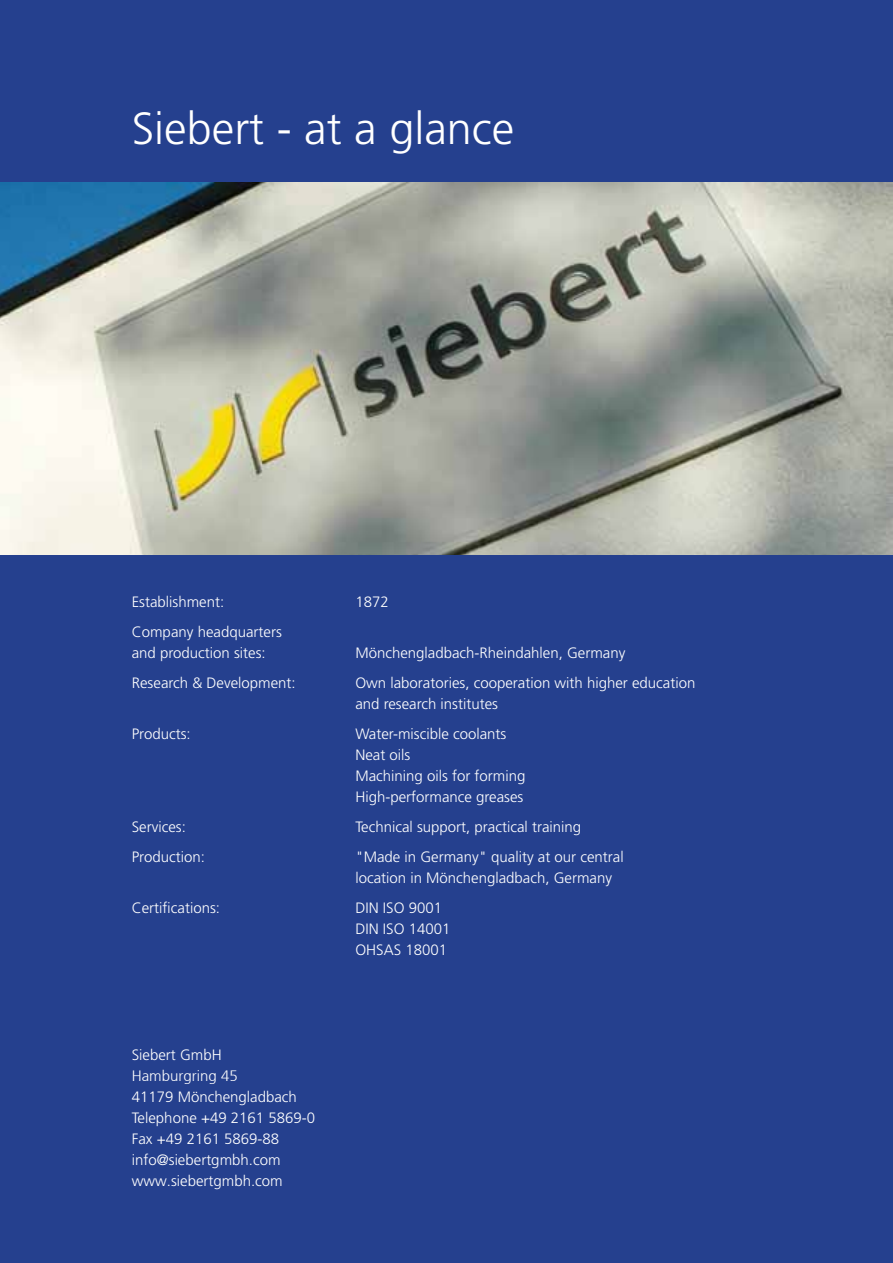
<style>
.page{position:relative;width:893px;height:1263px;background:#25408e}
.page>*{position:absolute;margin:0;border:0;box-sizing:border-box;transform-origin:0 0}
.t1{font:300 45px "Frutiger";color:#fff}
.t2{font:300 15px/30px "Frutiger";color:#fff}
.t3{font:300 15px "Frutiger 45";color:#fff}
</style>
<div class="page">
<img style="left:0;top:183px;width:893px;height:372px">
<h1 class="t1" style="left:132px;top:109px;width:384px">Siebert - at a glance</h1>
<p class="t2" style="left:132px;top:588px;width:152px">Establishment:<br>Company headquarters</p>
<p class="t2" style="left:132px;top:639px;width:165px">and production sites:<br>Research &amp; Development:</p>
<p class="t2" style="left:132px;top:720px;width:60px">Products:</p>
<p class="t2" style="left:132px;top:813px;width:75px">Services:<br>Production:</p>
<p class="t2" style="left:132px;top:894px;width:90px">Certifications:</p>
<p class="t2" style="left:132px;top:1041px;width:91px">Siebert GmbH</p>
<p class="t3" style="left:132px;top:1067px;width:107px">Hamburgring 45</p>
<p class="t2" style="left:132px;top:1087px;width:185px;line-height:21.1px">41179 Mönchengladbach<br>Telephone +49 2161 5869-0<br>Fax +49 2161 5869-88 info@siebertgmbh.com www.siebertgmbh.com</p>
<p class="t2" style="left:355px;top:588px;width:35px">1872</p>
<p class="t2" style="left:355px;top:639px;width:342px">Mönchengladbach-Rheindahlen, Germany<br>Own laboratories, cooperation with higher education</p>
<p class="t2" style="left:355px;top:690px;width:153px">and research institutes<br>Water-miscible coolants</p>
<p class="t2" style="left:355px;top:746px;width:172px;line-height:21px">Neat oils<br>Machining oils for forming<br>High-performance greases</p>
<p class="t2" style="left:355px;top:813px;width:270px">Technical support, practical training "Made in Germany" quality at our central</p>
<p class="t2" style="left:355px;top:864px;width:258px">location in Mönchengladbach, Germany<br>DIN ISO 9001</p>
<p class="t2" style="left:355px;top:920px;width:97px;line-height:21px">DIN ISO 14001<br>OHSAS 18001</p>
</div>
